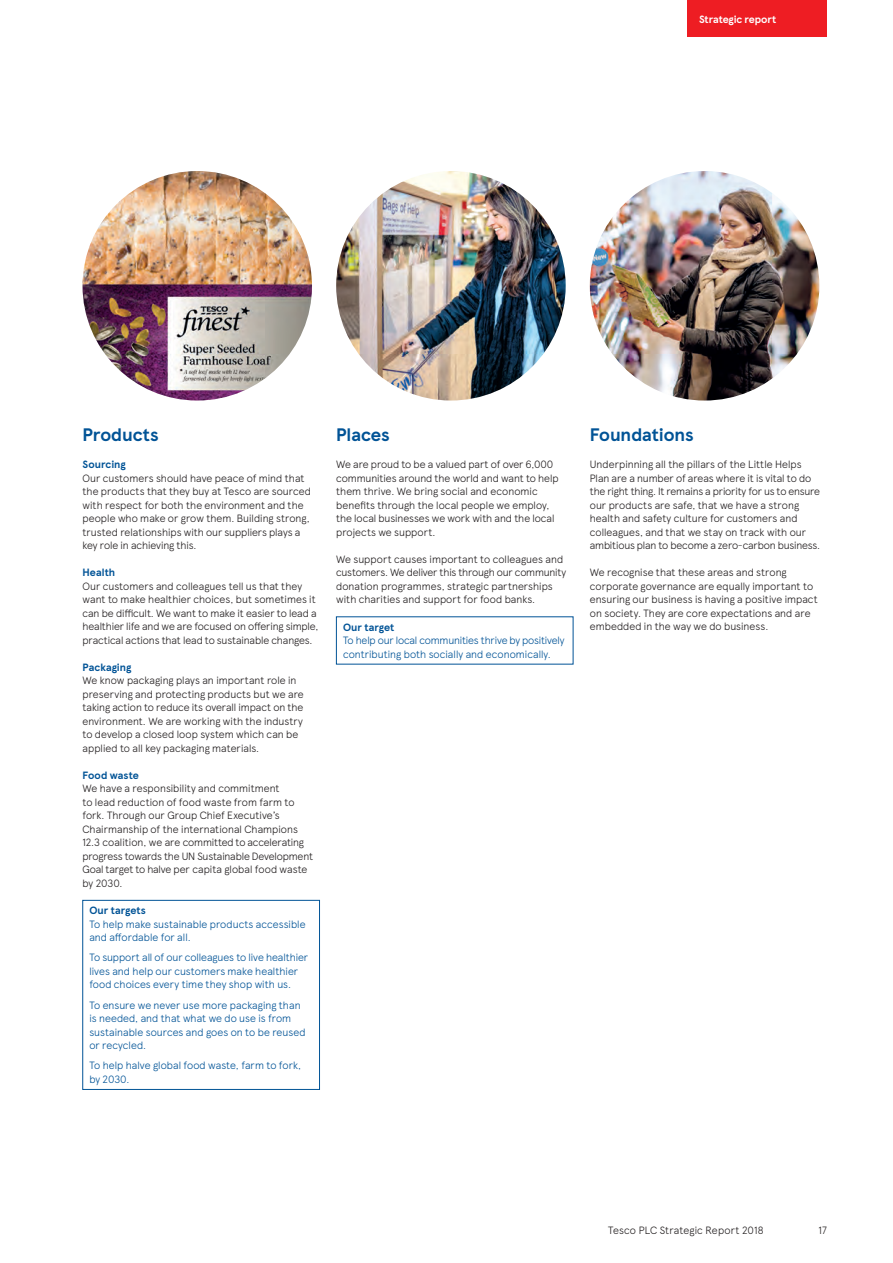
<style>
.page{position:relative;width:893px;height:1263px;background:#fff}
.page>*{position:absolute;margin:0;border:0;box-sizing:border-box;transform-origin:0 0}
._01_Section_or_Headi{font:700 18px "TESCO Modern";letter-spacing:-.005em;color:#015396}
._04a_Body_Copy{font:300 10.5px/13.5px "TESCO Modern";color:#231f20}
.t1{font:300 10.5px/13.5px "TESCO Modern";letter-spacing:.005em;color:#015396}
._05a_Body_Copy_H1{font:700 10.5px "TESCO Modern";letter-spacing:.005em;color:#015396}
._00_Folio_right{font:300 10.5px "TESCO Modern";letter-spacing:.015em;color:#231f20}
._00_Section_Heading{font:700 10.5px "TESCO Modern";letter-spacing:-.01em;color:#fff}
.s1{font-weight:700}
</style>
<div class="page">
<img style="left:336px;top:171px;width:230px;height:229px;border-radius:115px">
<img style="left:590px;top:171px;width:229px;height:229px;border-radius:115px">
<img style="left:83px;top:171px;width:229px;height:229px;border-radius:115px">
<div style="left:83px;top:900px;width:237px;height:190px;border:1px solid #015396"></div>
<div style="left:687px;top:0;width:140px;height:36px;background:#ee1d23"></div>
<p class="_00_Section_Heading" style="left:699px;top:12px;width:79px">Strategic report</p>
<p class="_01_Section_or_Headi" style="left:83px;top:421px;width:78px">Products</p>
<p class="_05a_Body_Copy_H1" style="left:83px;top:456px;width:45px">Sourcing</p>
<p class="_04a_Body_Copy" style="left:83px;top:470px;width:230px">Our customers should have peace of mind that the products that they buy at Tesco are sourced with respect for both the environment and the people who make or grow them. Building strong, trusted relationships with our suppliers plays a key role in achieving this.</p>
<p class="_05a_Body_Copy_H1" style="left:83px;top:564px;width:34px">Health</p>
<p class="_04a_Body_Copy" style="left:83px;top:578px;width:238px">Our customers and colleagues tell us that they want to make healthier choices, but sometimes it can be difficult. We want to make it easier to lead a healthier life and we are focused on offering simple, practical actions that lead to sustainable changes.</p>
<p class="_05a_Body_Copy_H1" style="left:83px;top:659px;width:51px">Packaging</p>
<p class="_04a_Body_Copy" style="left:83px;top:673px;width:223px">We know packaging plays an important role in preserving and protecting products but we are taking action to reduce its overall impact on the environment. We are working with the industry to develop a closed loop system which can be applied to all key packaging materials.</p>
<p class="_05a_Body_Copy_H1" style="left:83px;top:767px;width:58px">Food waste</p>
<p class="_04a_Body_Copy" style="left:83px;top:781px;width:232px">We have a responsibility and commitment<br>to lead reduction of food waste from farm to fork. Through our Group Chief Executive’s Chairmanship of the international Champions 12.3 coalition, we are committed to accelerating progress towards the UN Sustainable Development Goal target to halve per capita global food waste by 2030.</p>
<p class="t1" style="left:89px;top:903px;width:218px"><span class="s1">Our targets<br></span>To help make sustainable products accessible and affordable for all.</p>
<p class="t1" style="left:89px;top:950px;width:220px">To support all of our colleagues to live healthier lives and help our customers make healthier food choices every time they shop with us.</p>
<p class="t1" style="left:89px;top:997px;width:218px">To ensure we never use more packaging than is needed, and that what we do use is from sustainable sources and goes on to be reused or recycled.</p>
<p class="t1" style="left:89px;top:1058px;width:213px">To help halve global food waste, farm to fork, by 2030.</p>
<p class="_01_Section_or_Headi" style="left:336px;top:421px;width:55px">Places</p>
<p class="_04a_Body_Copy" style="left:336px;top:457px;width:224px">We are proud to be a valued part of over 6,000 communities around the world and want to help them thrive. We bring social and economic benefits through the local people we employ, the local businesses we work with and the local projects we support.</p>
<p class="_04a_Body_Copy" style="left:336px;top:551px;width:232px">We support causes important to colleagues and customers. We deliver this through our community donation programmes, strategic partnerships with charities and support for food banks.</p>
<p class="t1" style="left:343px;top:619px;width:223px"><span class="s1">Our target<br></span>To help our local communities thrive by positively contributing both socially and economically.</p>
<p class="_01_Section_or_Headi" style="left:590px;top:421px;width:105px">Foundations</p>
<p class="_04a_Body_Copy" style="left:590px;top:457px;width:232px">Underpinning all the pillars of the Little Helps Plan are a number of areas where it is vital to do the right thing. It remains a priority for us to ensure our products are safe, that we have a strong health and safety culture for customers and colleagues, and that we stay on track with our ambitious plan to become a zero-carbon business.</p>
<p class="_04a_Body_Copy" style="left:590px;top:565px;width:229px">We recognise that these areas and strong corporate governance are equally important to ensuring our business is having a positive impact on society. They are core expectations and are embedded in the way we do business.</p>
<p class="_00_Folio_right" style="left:608px;top:1223px;width:157px">Tesco PLC Strategic Report 2018</p>
<p class="_00_Folio_right" style="left:819px;top:1223px;width:10px">17</p>
</div>
